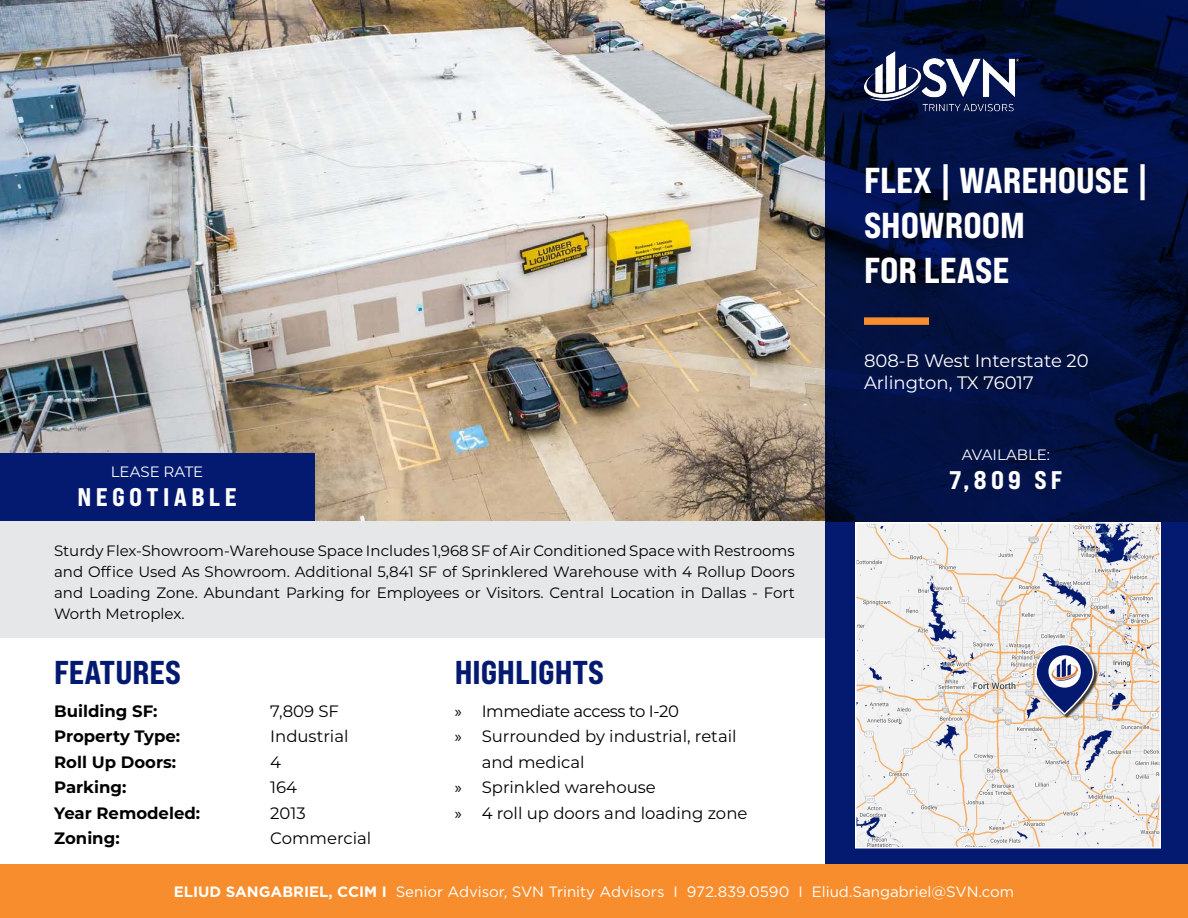
<style>
.page{position:relative;width:1188px;height:918px;background:#fff}
.page>*{position:absolute;margin:0;border:0;box-sizing:border-box;transform-origin:0 0}
.t1{font:36px/45px "Bebas Neue Pro Exp Eb";color:#fff}
.t2{font:33px "Bebas Neue Pro Exp Eb";color:#041a70}
.t3{font:25.5px "Bebas Neue Pro Exp Eb";letter-spacing:.17em;color:#fff}
.t4{font:18px/21.6px "Montserrat";color:#fff}
.t5{font:16.5px "Montserrat";color:#000}
.t6{font:700 16.5px "Montserrat";color:#000}
.t7{font:16.5px "Montserrat";letter-spacing:-.025em;color:#000}
.t8{font:15px/21px "Montserrat";color:#000;text-align:justify}
.t9{font:15px "Gotham";color:#fff}
.t10{font:15px "Montserrat";color:#fff}
.s1{font-family:"Myriad Pro"}
.s2{font-weight:700}
</style>
<div class="page">
<img style="left:0;top:0;width:825px;height:522px">
<div style="left:0;top:453px;width:315px;height:155px;background:#041a70"></div>
<div style="left:0;top:522px;width:825px;height:116px;background:#e6e7e8"></div>
<svg style="left:825px;top:0;width:363px;height:864px;background:#021144"></svg>
<div style="left:864px;top:317px;width:65px;height:8px;background:#f78d2d"></div>
<img style="left:858px;top:525px;width:300px;height:321px">
<div style="left:855px;top:522px;width:306px;height:327px;border:2px solid #fff"></div>
<img style="left:864px;top:51px;width:155px;height:63px">
<div style="left:0;top:864px;width:1188px;height:54px;background:#f78d2d"></div>
<div style="left:1035px;top:644px;width:63px;height:75px;background:#000;opacity:.75"></div>
<svg style="left:1036px;top:645px;width:57px;height:69px;background:#344483"></svg>
<div style="left:1035px;top:644px;width:59px;height:71px;border:2px solid #fff;border-radius:29px"></div>
<svg style="left:1048px;top:655px;width:33px;height:33px"></svg>
<img style="left:1052px;top:659px;width:26px;height:22px">
<h1 class="t1" style="left:864px;top:157px;width:287px">FLEX | WAREHOUSE |<br>SHOWROOM<br>FOR LEASE</h1>
<p class="t10" style="left:111px;top:462px;width:94px">LEASE RATE</p>
<h3 class="t3" style="left:78px;top:481px;width:161px">NEGOTIABLE</h3>
<p class="t8" style="left:54px;top:539px;width:742px">Sturdy Flex-Showroom-Warehouse Space Includes 1,968 SF of Air Conditioned Space with Restrooms and Office Used As Showroom. Additional 5,841 SF of Sprinklered Warehouse with 4 Rollup Doors and Loading Zone. Abundant Parking for Employees or Visitors. Central Location in Dallas - Fort Worth Metroplex.</p>
<h2 class="t2" style="left:54px;top:652px;width:128px">FEATURES</h2>
<p class="t6" style="left:54px;top:699px;width:105px">Building SF:</p>
<p class="t5" style="left:270px;top:699px;width:70px">7,809 SF</p>
<p class="t6" style="left:54px;top:724px;width:128px">Property Type:</p>
<p class="t5" style="left:270px;top:725px;width:80px">Industrial</p>
<p class="t6" style="left:54px;top:750px;width:123px">Roll Up Doors:</p>
<p class="t5" style="left:270px;top:750px;width:12px">4</p>
<p class="t6" style="left:54px;top:775px;width:74px">Parking:</p>
<p class="t5" style="left:270px;top:776px;width:28px">164</p>
<p class="t6" style="left:54px;top:801px;width:147px">Year Remodeled:</p>
<p class="t5" style="left:270px;top:801px;width:37px">2013</p>
<p class="t6" style="left:54px;top:826px;width:67px">Zoning:</p>
<p class="t5" style="left:270px;top:827px;width:103px">Commercial</p>
<h2 class="t2" style="left:455px;top:652px;width:151px">HIGHLIGHTS</h2>
<p class="t7" style="left:455px;top:699px;width:226px"><span class="s1">»</span> Immediate access to I-20</p>
<p class="t5" style="left:455px;top:725px;width:283px"><span class="s1">»</span> Surrounded by industrial, retail</p>
<p class="t5" style="left:482px;top:750px;width:105px">and medical</p>
<p class="t5" style="left:455px;top:776px;width:203px"><span class="s1">»</span> Sprinkled warehouse</p>
<p class="t5" style="left:455px;top:801px;width:294px"><span class="s1">»</span> 4 roll up doors and loading zone</p>
<p class="t4" style="left:864px;top:350px;width:226px">808-B West Interstate 20<br>Arlington, TX 76017</p>
<p class="t10" style="left:962px;top:445px;width:90px">AVAILABLE:</p>
<h3 class="t3" style="left:949px;top:464px;width:115px">7,809 SF</h3>
<p class="t9" style="left:174px;top:882px;width:842px"><span class="s2">ELIUD SANGABRIEL, CCIM I</span> Senior Advisor, SVN Trinity Advisors I 972.839.0590 I Eliud.Sangabriel@SVN.com</p>
</div>
